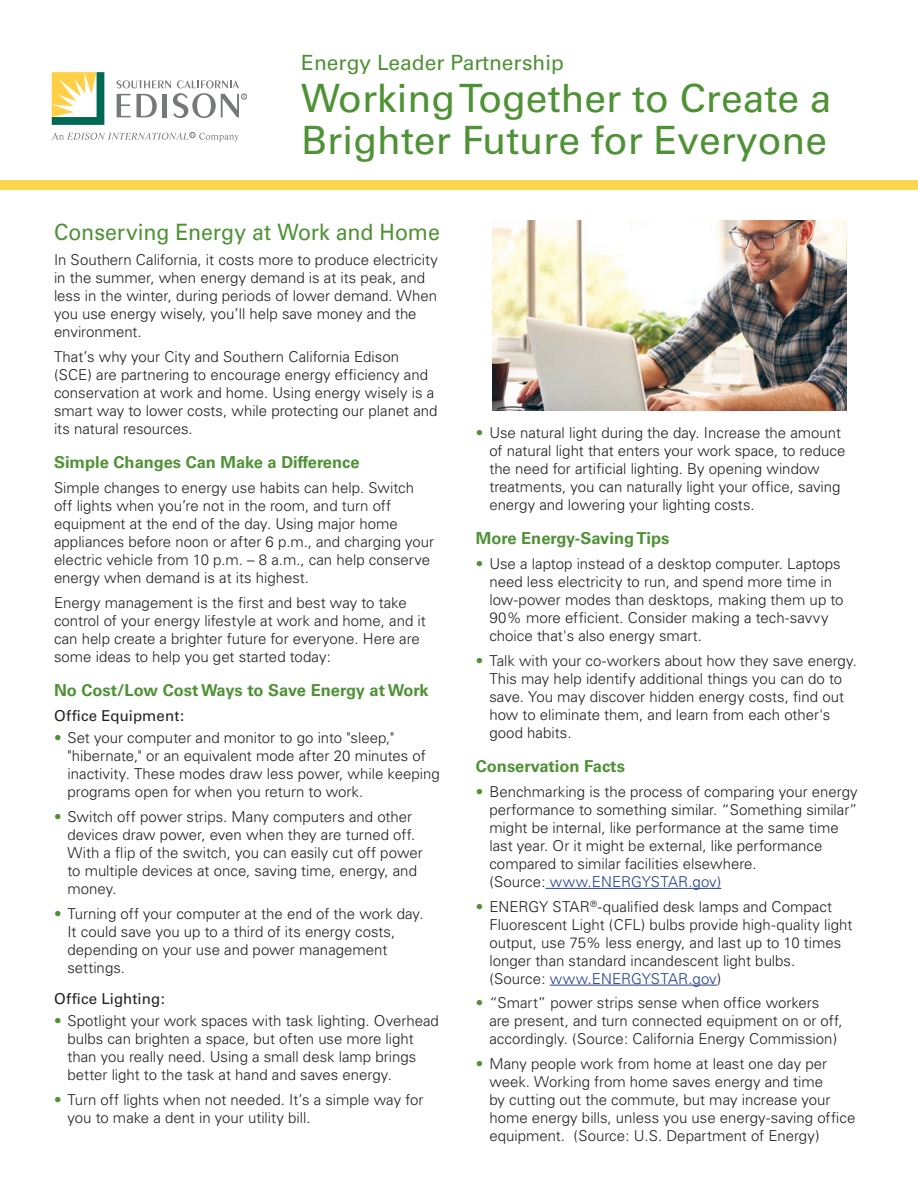
<style>
.page{position:relative;width:918px;height:1188px;background:#fff}
.page>*{position:absolute;margin:0;border:0;box-sizing:border-box;transform-origin:0 0}
.t1{font:39px/42px "Univers";color:#4f9236}
.hanging_indent{font:22.5px "Univers";color:#4f9236;scale:.95 1}
.t2{font:21px "Univers";color:#4f9236}
.sub_hed{font:700 16.5px "Univers";color:#4f9236}
.hanging_indent-2{font:300 15px/18px "Univers";color:#231f20}
.Body_copy{font:300 15px/18px "Univers";color:#231f20}
.Sub_hed_small{font:15px "Univers";letter-spacing:.01em;color:#231f20}
.hanging_indent-3{font:15px "Univers";letter-spacing:.01em;color:#231f20}
.s1{color:#4f9236}
.s2{color:#253f8e}
</style>
<div class="page">
<div style="left:0;top:180px;width:918px;height:9px;background:#fed64d"></div>
<hr style="left:546px;top:888px;width:175px;height:1px;background:#253f8e">
<hr style="left:550px;top:985px;width:167px;height:1px;background:#253f8e">
<img style="left:492px;top:221px;width:355px;height:190px">
<svg style="left:51px;top:72px;width:54px;height:53px"></svg>
<svg style="left:52px;top:72px;width:52px;height:53px"></svg>
<svg style="left:117px;top:80px;width:130px;height:38px"></svg>
<svg style="left:52px;top:132px;width:187px;height:10px"></svg>
<p class="t2" style="left:301px;top:50px;width:264px">Energy Leader Partnership</p>
<p class="t1" style="left:301px;top:77px;width:532px">Working Together to Create a<br>Brighter Future for Everyone</p>
<p class="hanging_indent" style="left:54px;top:219px;width:408px">Conserving Energy at Work and Home</p>
<p class="Body_copy" style="left:54px;top:250px;width:386px">In Southern California, it costs more to produce electricity in the summer, when energy demand is at its peak, and less in the winter, during periods of lower demand. When you use energy wisely, you’ll help save money and the environment.</p>
<p class="Body_copy" style="left:54px;top:347px;width:385px">That’s why your City and Southern California Edison (SCE) are partnering to encourage energy efficiency and conservation at work and home. Using energy wisely is a smart way to lower costs, while protecting our planet and its natural resources.</p>
<p class="sub_hed" style="left:54px;top:453px;width:307px">Simple Changes Can Make a Difference</p>
<p class="Body_copy" style="left:54px;top:478px;width:382px">Simple changes to energy use habits can help. Switch off lights when you’re not in the room, and turn off equipment at the end of the day. Using major home appliances before noon or after 6 p.m., and charging your electric vehicle from 10 p.m. – 8 a.m., can help conserve energy when demand is at its highest.</p>
<p class="Body_copy" style="left:54px;top:593px;width:373px">Energy management is the first and best way to take control of your energy lifestyle at work and home, and it can help create a brighter future for everyone. Here are some ideas to help you get started today:</p>
<p class="sub_hed" style="left:54px;top:681px;width:376px">No Cost/Low Cost Ways to Save Energy at Work</p>
<p class="Sub_hed_small" style="left:54px;top:707px;width:132px">Office Equipment:</p>
<p class="hanging_indent-2" style="left:68px;top:729px;width:374px;text-indent:-14px"><span class="s1">•</span> Set your computer and monitor to go into "sleep," "hibernate," or an equivalent mode after 20 minutes of inactivity. These modes draw less power, while keeping programs open for when you return to work.</p>
<p class="hanging_indent-2" style="left:68px;top:808px;width:357px;text-indent:-14px"><span class="s1">•</span> Switch off power strips. Many computers and other devices draw power, even when they are turned off.<br>With a flip of the switch, you can easily cut off power to multiple devices at once, saving time, energy, and money.</p>
<p class="hanging_indent-2" style="left:68px;top:904px;width:358px;text-indent:-14px"><span class="s1">•</span> Turning off your computer at the end of the work day.<br>It could save you up to a third of its energy costs, depending on your use and power management settings.</p>
<p class="hanging_indent-3" style="left:54px;top:990px;width:113px">Office Lighting:</p>
<p class="hanging_indent-2" style="left:68px;top:1012px;width:373px;text-indent:-14px"><span class="s1">•</span> Spotlight your work spaces with task lighting. Overhead bulbs can brighten a space, but often use more light than you really need. Using a small desk lamp brings better light to the task at hand and saves energy.</p>
<p class="hanging_indent-2" style="left:68px;top:1091px;width:357px;text-indent:-14px"><span class="s1">•</span> Turn off lights when not needed. It’s a simple way for you to make a dent in your utility bill.</p>
<p class="hanging_indent-2" style="left:489px;top:423px;width:358px;text-indent:-14px"><span class="s1">•</span> Use natural light during the day. Increase the amount of natural light that enters your work space, to reduce the need for artificial lighting. By opening window treatments, you can naturally light your office, saving energy and lowering your lighting costs.</p>
<p class="sub_hed" style="left:476px;top:529px;width:195px">More Energy-Saving Tips</p>
<p class="hanging_indent-2" style="left:489px;top:555px;width:356px;text-indent:-14px"><span class="s1">•</span> Use a laptop instead of a desktop computer. Laptops need less electricity to run, and spend more time in low-power modes than desktops, making them up to 90% more efficient. Consider making a tech-savvy choice that's also energy smart.</p>
<p class="hanging_indent-2" style="left:489px;top:651px;width:369px;text-indent:-14px"><span class="s1">•</span> Talk with your co-workers about how they save energy.<br>This may help identify additional things you can do to save. You may discover hidden energy costs, find out how to eliminate them, and learn from each other's good habits.</p>
<p class="sub_hed" style="left:476px;top:757px;width:151px">Conservation Facts</p>
<p class="hanging_indent-2" style="left:489px;top:783px;width:370px;text-indent:-14px"><span class="s1">•</span> Benchmarking is the process of comparing your energy performance to something similar. “Something similar” might be internal, like performance at the same time last year. Or it might be external, like performance compared to similar facilities elsewhere.<br>(Source: <span class="s2">www.ENERGYSTAR.gov)</span></p>
<p class="hanging_indent-2" style="left:489px;top:897px;width:364px;text-indent:-14px"><span class="s1">•</span> ENERGY STAR<sup>®</sup>-qualified desk lamps and Compact Fluorescent Light (CFL) bulbs provide high-quality light output, use 75% less energy, and last up to 10 times longer than standard incandescent light bulbs. (Source: <span class="s2">www.ENERGYSTAR.gov</span>)</p>
<p class="hanging_indent-2" style="left:489px;top:994px;width:355px;text-indent:-14px"><span class="s1">•</span> “Smart” power strips sense when office workers are present, and turn connected equipment on or off, accordingly. (Source: California Energy Commission)</p>
<p class="hanging_indent-2" style="left:489px;top:1055px;width:368px;text-indent:-14px"><span class="s1">•</span> Many people work from home at least one day per week. Working from home saves energy and time<br>by cutting out the commute, but may increase your home energy bills, unless you use energy-saving office equipment. (Source: U.S. Department of Energy)</p>
</div>
